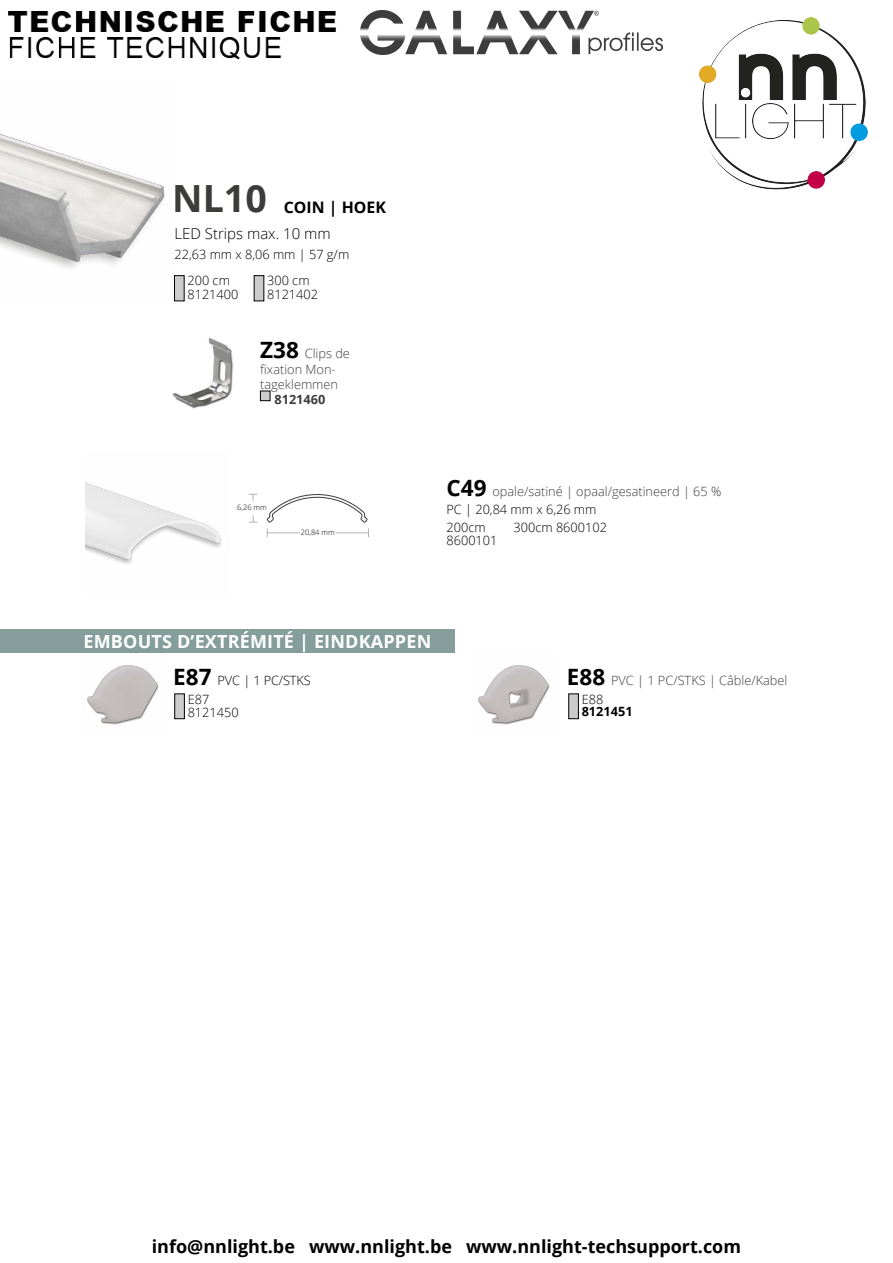
<style>
.page{position:relative;width:893px;height:1263px;background:#fff}
.page>*{position:absolute;margin:0;border:0;box-sizing:border-box;transform-origin:0 0}
.t1{font:700 37.5px "Open Sans";color:#3c3c3b}
.t2{font:700 18px "Open Sans";color:#000}
.t3{font:700 18px "Open Sans";letter-spacing:.01em;color:#fff}
.t4{font:700 15.9px "Open Sans";color:#000}
.t5{font:300 15px "Open Sans";color:#000}
.t6{font:300 12.75px/13.5px "Open Sans";color:#000}
.t7{font:300 12.75px/15.3px "Open Sans";color:#3c3c3b}
.t8{font:700 12.75px "Open Sans";color:#000}
.t9{font:700 12.75px "Open Sans";color:#3c3c3b}
.t10{font:300 7.5px "Open Sans";color:#000}
.s1{font-weight:700;font-size:22.5px;color:#000}
.s2{font-weight:700;font-size:22.5px}
</style>
<div class="page">
<div style="left:1px;top:629px;width:454px;height:24px;background:#859e9b"></div>
<div style="left:62px;top:611px;width:391px;height:62px;background:#fff;opacity:.95"></div>
<div style="left:569px;top:694px;width:9px;height:25px;background:#cdcccc"></div>
<div style="left:175px;top:694px;width:9px;height:25px;background:#cdcccc"></div>
<img style="left:478px;top:665px;width:72px;height:60px">
<img style="left:82px;top:652px;width:82px;height:73px">
<div style="left:174px;top:276px;width:10px;height:25px;background:#cdcccc"></div>
<div style="left:254px;top:276px;width:10px;height:25px;background:#cdcccc"></div>
<hr style="left:336px;top:533px;width:32px;height:1px;background:#b3b3b3">
<hr style="left:267px;top:533px;width:33px;height:1px;background:#b3b3b3">
<svg style="left:249px;top:516px;width:8px;height:7px"></svg>
<svg style="left:249px;top:494px;width:8px;height:7px"></svg>
<svg style="left:267px;top:494px;width:101px;height:29px"></svg>
<img style="left:85px;top:482px;width:137px;height:82px">
<img style="left:0;top:134px;width:175px;height:168px">
<div style="left:260px;top:391px;width:10px;height:10px;background:#cdcccc;border:1px solid #000"></div>
<img style="left:172px;top:338px;width:61px;height:71px">
<img style="left:699px;top:17px;width:169px;height:173px">
<img style="left:8px;top:11px;width:328px;height:49px">
<img style="left:360px;top:10px;width:302px;height:44px">
<h1 class="t1" style="left:172px;top:172px;width:96px">NL10</h1>
<p class="t4" style="left:284px;top:196px;width:104px">COIN | HOEK</p>
<p class="t5" style="left:174px;top:223px;width:158px">LED Strips max. 10 mm</p>
<p class="t6" style="left:174px;top:247px;width:176px">22,63 mm x 8,06 mm | 57 g/m</p>
<p class="t6" style="left:187px;top:274px;width:52px">200 cm<br>8121400</p>
<p class="t6" style="left:267px;top:274px;width:52px">300 cm<br>8121402</p>
<p class="t7" style="left:260px;top:346px;width:91px"><span class="s1">Z38</span> Clips de fixation Mon&shy;tageklemmen</p>
<p class="t9" style="left:274px;top:390px;width:52px">8121460</p>
<p class="t10" style="left:237px;top:502px;width:31px">6,26 mm</p>
<p class="t10" style="left:301px;top:527px;width:35px">20,84 mm</p>
<p class="t7" style="left:446px;top:483px;width:276px"><span class="s1">C49</span> opale/satiné | opaal/gesatineerd | 65 %</p>
<p class="t6" style="left:446px;top:502px;width:151px">PC | 20,84 mm x 6,26 mm</p>
<p class="t6" style="left:446px;top:520px;width:52px">200cm<br>8600101</p>
<p class="t6" style="left:514px;top:520px;width:95px">300cm 8600102</p>
<h2 class="t3" style="left:84px;top:629px;width:349px">EMBOUTS D’EXTRÉMITÉ | EINDKAPPEN</h2>
<p class="t6" style="left:173px;top:673px;width:139px"><span class="s2">E87</span> PVC | 1 PC/STKS</p>
<p class="t7" style="left:567px;top:672px;width:222px"><span class="s1">E88</span> PVC | 1 PC/STKS | Câble/Kabel</p>
<p class="t6" style="left:188px;top:692px;width:52px">E87<br>8121450</p>
<p class="t6" style="left:582px;top:692px;width:23px">E88</p>
<p class="t8" style="left:582px;top:702px;width:52px">8121451</p>
<h2 class="t2" style="left:152px;top:1234px;width:591px">info@nnlight.be www.nnlight.be www.nnlight-techsupport.com</h2>
</div>
